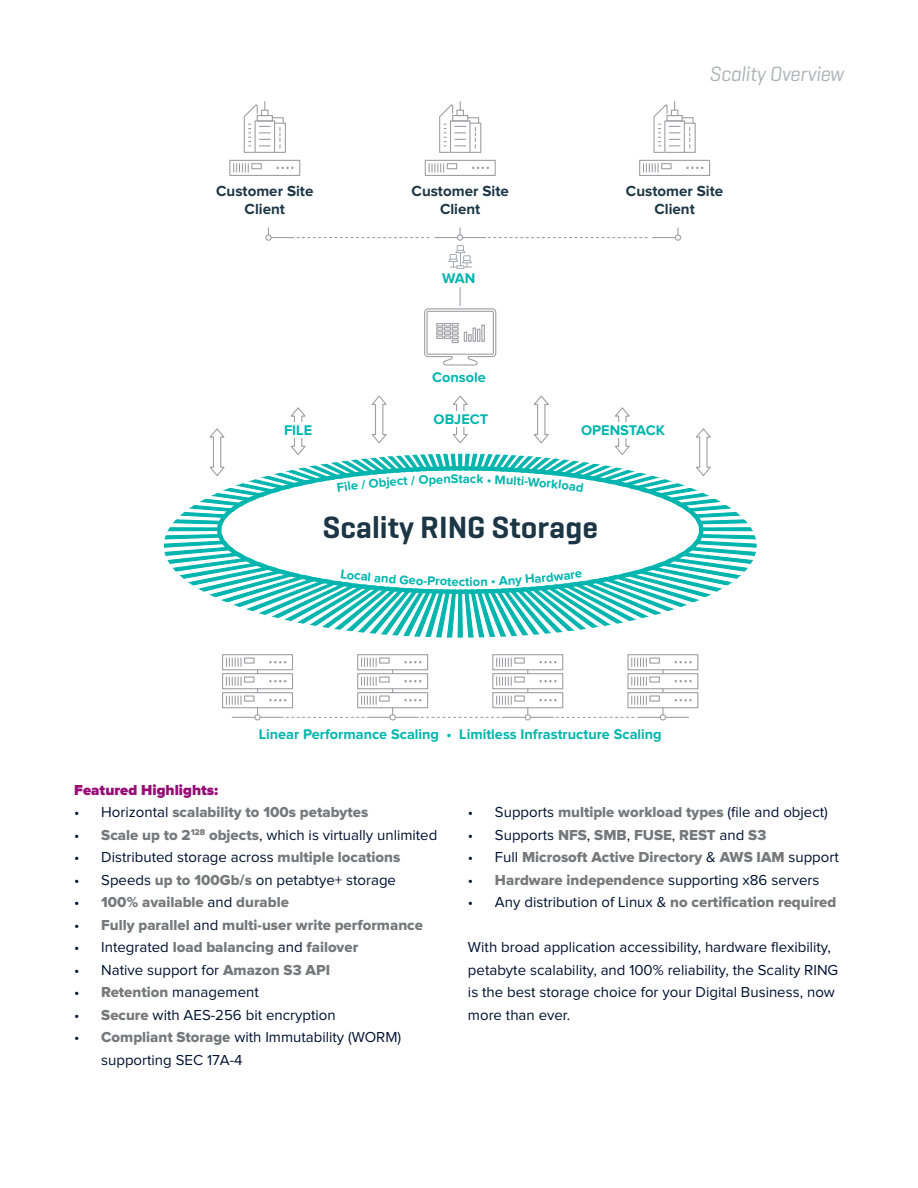
<style>
.page{position:relative;width:918px;height:1188px;background:#fff}
.page>*{position:absolute;margin:0;border:0;box-sizing:border-box;transform-origin:0 0}
.t1{font:600 31.35px "Geogrotesque";color:#1c3646}
.t2{font:italic 21px "Geogrotesque";letter-spacing:-.02em;color:#afb1b4}
.t3{font:700 15.15px/18.1px "Proxima Nova";color:#1c3646;text-align:center}
.t4{font:15px/22.5px "Proxima Nova";color:#001130}
.t5{font:15px "Proxima Nova Extrabld";color:#76787a}
.t6{font:900 15px "Proxima Nova";color:#960d76}
.t7{font:700 14.55px "Proxima Nova";color:#00b5ae}
.t8{font:700 13.05px "Proxima Nova";letter-spacing:-.005em;color:#00b5ae}
.s1{font-family:"Proxima Nova";color:#001130}
.s2{font-family:"Proxima Nova Extrabld";color:#76787a}
</style>
<div class="page">
<div style="left:222px;top:654px;width:71px;height:16px;border:1px solid #9c9ca3"></div>
<div style="left:244px;top:657px;width:11px;height:7px;border:1px solid #9c9ca3"></div>
<div style="left:222px;top:673px;width:71px;height:16px;border:1px solid #9c9ca3"></div>
<div style="left:222px;top:692px;width:71px;height:16px;border:1px solid #9c9ca3"></div>
<div style="left:357px;top:654px;width:71px;height:16px;border:1px solid #9c9ca3"></div>
<div style="left:379px;top:657px;width:11px;height:7px;border:1px solid #9c9ca3"></div>
<div style="left:492px;top:654px;width:71px;height:16px;border:1px solid #9c9ca3"></div>
<div style="left:514px;top:657px;width:11px;height:7px;border:1px solid #9c9ca3"></div>
<div style="left:627px;top:654px;width:71px;height:16px;border:1px solid #9c9ca3"></div>
<div style="left:649px;top:657px;width:11px;height:7px;border:1px solid #9c9ca3"></div>
<div style="left:627px;top:673px;width:71px;height:16px;border:1px solid #9c9ca3"></div>
<div style="left:627px;top:692px;width:71px;height:16px;border:1px solid #9c9ca3"></div>
<div style="left:229px;top:160px;width:71px;height:16px;border:1px solid #9c9ca3"></div>
<svg style="left:233px;top:164px;width:16px;height:8px"></svg>
<svg style="left:277px;top:167px;width:17px;height:2px"></svg>
<div style="left:251px;top:163px;width:11px;height:6px;border:1px solid #9c9ca3"></div>
<svg style="left:226px;top:658px;width:466px;height:62px"></svg>
<div style="left:274px;top:123px;width:12px;height:30px;border:1px solid #9c9ca3"></div>
<svg style="left:243px;top:102px;width:41px;height:51px"></svg>
<div style="left:425px;top:160px;width:71px;height:16px;border:1px solid #9c9ca3"></div>
<svg style="left:429px;top:164px;width:15px;height:8px"></svg>
<svg style="left:472px;top:167px;width:17px;height:2px"></svg>
<div style="left:447px;top:163px;width:10px;height:6px;border:1px solid #9c9ca3"></div>
<div style="left:469px;top:123px;width:12px;height:30px;border:1px solid #9c9ca3"></div>
<svg style="left:439px;top:102px;width:41px;height:51px"></svg>
<div style="left:639px;top:160px;width:71px;height:16px;border:1px solid #9c9ca3"></div>
<svg style="left:643px;top:164px;width:16px;height:8px"></svg>
<svg style="left:686px;top:167px;width:17px;height:2px"></svg>
<div style="left:661px;top:163px;width:11px;height:6px;border:1px solid #9c9ca3"></div>
<div style="left:684px;top:123px;width:12px;height:30px;border:1px solid #9c9ca3"></div>
<svg style="left:653px;top:102px;width:41px;height:51px"></svg>
<div style="left:265px;top:234px;width:7px;height:7px;border:1px solid #9c9ca3;border-radius:50%"></div>
<div style="left:457px;top:234px;width:6px;height:7px;border:1px solid #9c9ca3;border-radius:50%"></div>
<div style="left:675px;top:234px;width:6px;height:7px;border:1px solid #9c9ca3;border-radius:50%"></div>
<svg style="left:268px;top:228px;width:411px;height:10px"></svg>
<svg style="left:448px;top:245px;width:24px;height:24px"></svg>
<svg style="left:164px;top:454px;width:593px;height:184px"></svg>
<svg style="left:217px;top:466px;width:486px;height:128px"></svg>
<svg style="left:209px;top:428px;width:16px;height:49px"></svg>
<svg style="left:290px;top:407px;width:16px;height:49px"></svg>
<svg style="left:371px;top:395px;width:16px;height:49px"></svg>
<svg style="left:452px;top:395px;width:16px;height:49px"></svg>
<svg style="left:695px;top:428px;width:16px;height:49px"></svg>
<svg style="left:614px;top:407px;width:16px;height:49px"></svg>
<svg style="left:534px;top:395px;width:15px;height:49px"></svg>
<div style="left:280px;top:422px;width:35px;height:16px;background:#fff"></div>
<div style="left:443px;top:412px;width:35px;height:15px;background:#fff"></div>
<div style="left:605px;top:423px;width:35px;height:15px;background:#fff"></div>
<svg style="left:424px;top:288px;width:73px;height:78px"></svg>
<svg style="left:341px;top:569px;width:111px;height:17px"></svg>
<svg style="left:470px;top:571px;width:112px;height:16px"></svg>
<svg style="left:337px;top:475px;width:113px;height:17px"></svg>
<svg style="left:470px;top:475px;width:113px;height:17px"></svg>
<h2 class="t2" style="left:709px;top:61px;width:136px">Scality Overview</h2>
<p class="t3" style="left:216px;top:183px;width:99px">Customer Site<br>Client</p>
<p class="t3" style="left:412px;top:183px;width:99px">Customer Site<br>Client</p>
<p class="t3" style="left:626px;top:183px;width:99px">Customer Site<br>Client</p>
<p class="t7" style="left:442px;top:272px;width:35px">WAN</p>
<p class="t7" style="left:284px;top:424px;width:30px">FILE</p>
<p class="t7" style="left:432px;top:370px;width:55px">Console</p>
<p class="t7" style="left:434px;top:413px;width:56px">OBJECT</p>
<p class="t7" style="left:581px;top:424px;width:85px">OPENSTACK</p>
<p class="t8" style="left:451px;top:473px;width:21px">Sta</p>
<h1 class="t1" style="left:322px;top:508px;width:277px">Scality RING Storage</h1>
<p class="t8" style="left:452px;top:575px;width:20px">ect</p>
<p class="t7" style="left:259px;top:727px;width:405px">Linear Performance Scaling • Limitless Infrastructure Scaling</p>
<p class="t6" style="left:74px;top:781px;width:146px">Featured Highlights:</p>
<p class="t5" style="left:74px;top:804px;width:296px"><span class="s1">• Horizontal</span> scalability to 100s petabytes</p>
<p class="t4" style="left:74px;top:824px;width:365px">• <span class="s2">Scale up to 2</span><sup>128</sup> <span class="s2">objects</span>, which is virtually unlimited</p>
<p class="t4" style="left:74px;top:847px;width:328px">• Distributed storage across <span class="s2">multiple locations</span></p>
<p class="t4" style="left:74px;top:869px;width:323px">• Speeds <span class="s2">up to 100Gb/s</span> on petabtye+ storage</p>
<p class="t5" style="left:74px;top:894px;width:216px"><span class="s1">•</span> 100% available <span class="s1">and</span> durable</p>
<p class="t5" style="left:74px;top:916px;width:350px"><span class="s1">•</span> Fully parallel <span class="s1">and</span> multi-user write performance</p>
<p class="t5" style="left:74px;top:939px;width:286px"><span class="s1">• Integrated</span> load balancing <span class="s1">and</span> failover</p>
<p class="t4" style="left:74px;top:959px;width:257px">• Native support for <span class="s2">Amazon S3 API</span></p>
<p class="t4" style="left:74px;top:982px;width:186px">• <span class="s2">Retention</span> management</p>
<p class="t4" style="left:74px;top:1004px;width:263px">• <span class="s2">Secure</span> with AES-256 bit encryption</p>
<p class="t4" style="left:101px;top:1027px;width:302px;text-indent:-27px">• <span class="s2">Compliant Storage</span> with Immutability (WORM) supporting SEC 17A-4</p>
<p class="t4" style="left:468px;top:802px;width:361px">• Supports <span class="s2">multiple workload types</span> (file and object)</p>
<p class="t5" style="left:468px;top:826px;width:300px"><span class="s1">• Supports</span> NFS<span class="s1">,</span> SMB<span class="s1">,</span> FUSE<span class="s1">,</span> REST <span class="s1">and</span> S3</p>
<p class="t5" style="left:468px;top:849px;width:372px"><span class="s1">• Full</span> Microsoft Active Directory <span class="s1">&amp;</span> AWS IAM <span class="s1">support</span></p>
<p class="t4" style="left:468px;top:869px;width:353px">• <span class="s2">Hardware independence</span> supporting x86 servers</p>
<p class="t4" style="left:468px;top:892px;width:370px">• Any distribution of Linux &amp; <span class="s2">no certification required</span></p>
<p class="t4" style="left:468px;top:937px;width:372px">With broad application accessibility, hardware flexibility, petabyte scalability, and 100% reliability, the Scality RING is the best storage choice for your Digital Business, now more than ever.</p>
</div>
